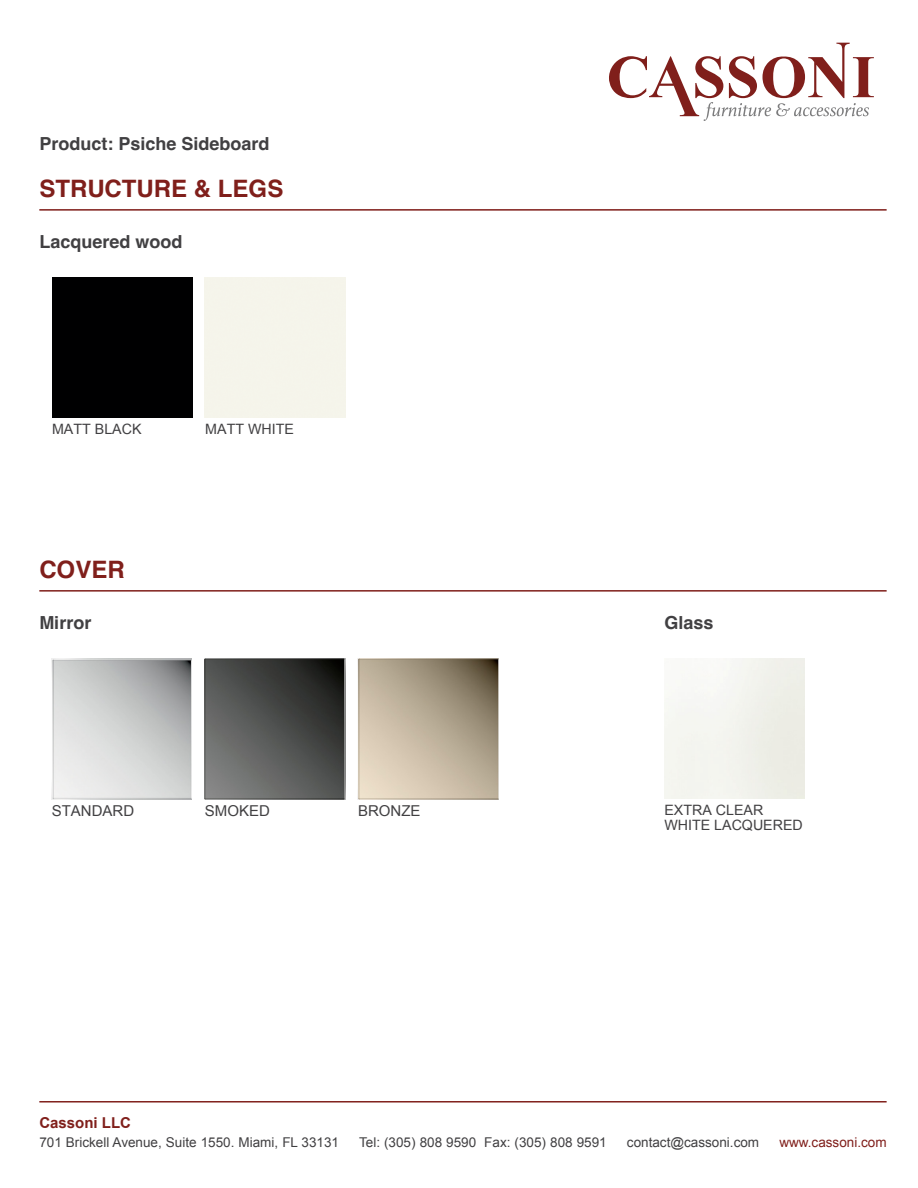
<style>
.page{position:relative;width:918px;height:1188px;background:#fff}
.page>*{position:absolute;margin:0;border:0;box-sizing:border-box;transform-origin:0 0}
.t1{font:700 24px "Helvetica";color:#801f1b}
.t2{font:700 18px "Helvetica";color:#414042}
.t3{font:15px "Arial";color:#414042}
.t4{font:700 15px "Arial";color:#801f1b}
.t5{font:14.25px/15px "Arial";color:#414042}
.t6{font:13.5px "Arial";color:#414042}
.t7{font:13.5px "Arial";color:#801f1b}
</style>
<div class="page">
<svg style="left:609px;top:43px;width:265px;height:78px"></svg>
<hr style="left:39px;top:209px;width:848px;height:2px;background:#801f1b">
<hr style="left:39px;top:1101px;width:848px;height:2px;background:#801f1b">
<hr style="left:39px;top:590px;width:848px;height:2px;background:#801f1b">
<img style="left:52px;top:659px;width:140px;height:140px">
<img style="left:205px;top:659px;width:140px;height:140px">
<img style="left:358px;top:659px;width:140px;height:140px">
<div style="left:52px;top:278px;width:140px;height:140px;background:#000001"></div>
<h2 class="t2" style="left:39px;top:132px;width:232px">Product: Psiche Sideboard</h2>
<h1 class="t1" style="left:39px;top:174px;width:246px">STRUCTURE &amp; LEGS</h1>
<h2 class="t2" style="left:39px;top:231px;width:145px">Lacquered wood</h2>
<p class="t5" style="left:52px;top:422px;width:91px">MATT BLACK</p>
<p class="t5" style="left:205px;top:422px;width:90px">MATT WHITE</p>
<h1 class="t1" style="left:39px;top:555px;width:87px">COVER</h1>
<h2 class="t2" style="left:39px;top:612px;width:54px">Mirror</h2>
<h2 class="t2" style="left:664px;top:612px;width:51px">Glass</h2>
<p class="t3" style="left:52px;top:801px;width:84px">STANDARD</p>
<p class="t3" style="left:205px;top:801px;width:67px">SMOKED</p>
<p class="t3" style="left:358px;top:801px;width:64px">BRONZE</p>
<p class="t5" style="left:664px;top:803px;width:140px">EXTRA CLEAR<br>WHITE LACQUERED</p>
<p class="t4" style="left:39px;top:1113px;width:93px">Cassoni LLC</p>
<p class="t6" style="left:39px;top:1134px;width:301px">701 Brickell Avenue, Suite 1550. Miami, FL 33131</p>
<p class="t6" style="left:359px;top:1134px;width:249px">Tel: (305) 808 9590 Fax: (305) 808 9591</p>
<p class="t6" style="left:627px;top:1134px;width:134px">contact@cassoni.com</p>
<p class="t7" style="left:779px;top:1134px;width:109px">www.cassoni.com</p>
</div>
